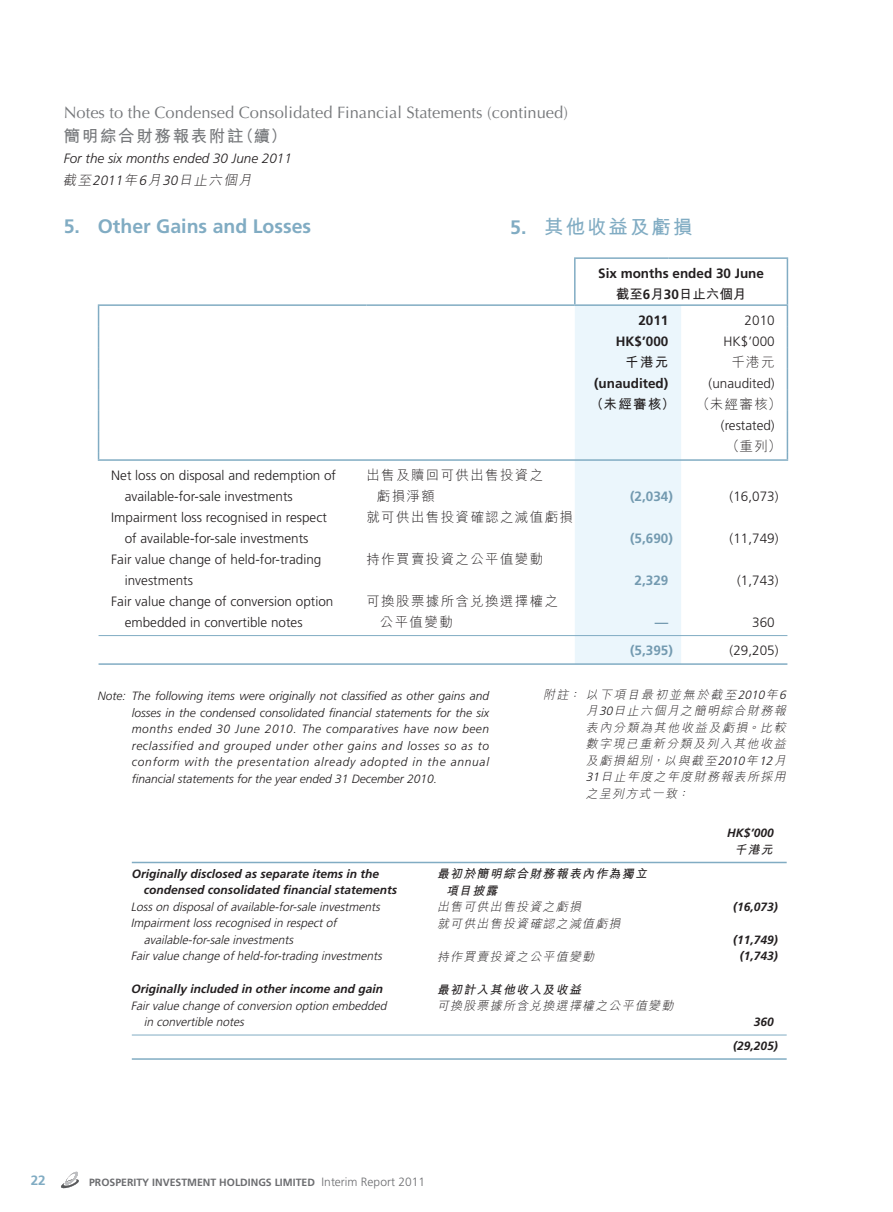
<style>
.page{position:relative;width:893px;height:1212px;background:#fff}
.page>*{position:absolute;margin:0;border:0;box-sizing:border-box;transform-origin:0 0}
.t1{font:700 19.5px "Frutiger LT Std";color:#81acc3}
.t2{font:700 19.5px "M Hei HK";letter-spacing:.1em;color:#81acc3}
.t3{font:16.5px "Optima LT Std";color:#76787b}
.t4{font:700 16.5px "M Hei HK";letter-spacing:.1em;color:#76787b}
.t5{font:300 13.5px/21px "Frutiger LT Std";color:#231f20}
.t6{font:300 13.5px/21px "M Hei HK";letter-spacing:.1em;color:#231f20}
.t7{font:700 13.5px "Frutiger LT Std";color:#231f20}
.t8{font:italic 300 13.5px "Frutiger LT Std";color:#231f20}
.t9{font:700 13.5px "Frutiger LT Std";color:#739ab0}
.t10{font:700 13.5px "M Hei HK";letter-spacing:.05em;color:#231f20}
.t11{font:italic 300 13.5px "M Hei HK";color:#231f20}
.t12{font:700 13.5px "Frutiger LT Std";color:#81acc3}
.t13{font:italic 300 12px/16.5px "Frutiger LT Std";color:#231f20;text-align:justify}
.t14{font:italic 300 12px/16.5px "Frutiger LT Std";color:#231f20}
.t15{font:italic 300 12px/16.5px "M Hei HK";color:#231f20;text-align:justify}
.t16{font:italic 700 12px/16.5px "Frutiger LT Std";color:#231f20}
.t17{font:italic 700 12px "Frutiger LT Std";color:#231f20}
.t18{font:italic 700 12px/16.5px "M Hei HK";color:#231f20}
.t19{font:700 10.5px "Frutiger LT Std";color:#6c6d70}
.s1{font-family:"Frutiger LT Std"}
.s2{font-weight:300;font-size:12px}
</style>
<div class="page">
<svg style="left:61px;top:1171px;width:18px;height:17px"></svg>
<div style="left:575px;top:306px;width:106px;height:357px;background:#ebf6fc"></div>
<hr style="left:99px;top:635px;width:688px;height:1px;background:#81acc3">
<hr style="left:98px;top:304px;width:268px;height:2px;background:#81acc3">
<hr style="left:366px;top:304px;width:209px;height:2px;background:#81acc3">
<svg style="left:98px;top:306px;width:1px;height:153px"></svg>
<svg style="left:787px;top:306px;width:1px;height:153px"></svg>
<hr style="left:98px;top:459px;width:690px;height:2px;background:#81acc3">
<hr style="left:574px;top:257px;width:94px;height:2px;background:#81acc3">
<hr style="left:574px;top:259px;width:2px;height:45px;background:#81acc3">
<hr style="left:668px;top:257px;width:120px;height:2px;background:#81acc3">
<hr style="left:787px;top:259px;width:1px;height:45px;background:#81acc3">
<hr style="left:575px;top:304px;width:213px;height:2px;background:#81acc3">
<hr style="left:99px;top:663px;width:688px;height:2px;background:#81acc3">
<hr style="left:132px;top:1034px;width:655px;height:1px;background:#81acc3">
<hr style="left:132px;top:862px;width:655px;height:1px;background:#81acc3">
<hr style="left:132px;top:1058px;width:655px;height:2px;background:#81acc3">
<h2 class="t3" style="left:64px;top:106px;width:506px">Notes to the Condensed Consolidated Financial Statements (continued)</h2>
<h2 class="t4" style="left:64px;top:130px;width:225px">簡明綜合財務報表附註（續）</h2>
<p class="t8" style="left:64px;top:153px;width:230px">For the six months ended 30 June 2011</p>
<p class="t11" style="left:63px;top:175px;width:192px">截至<span class="s1">2011</span>年<span class="s1">6</span>月<span class="s1">30</span>日止六個月</p>
<h1 class="t1" style="left:64px;top:218px;width:249px">5. Other Gains and Losses</h1>
<h1 class="t2" style="left:510px;top:220px;width:184px"><span class="s1">5.</span> 其他收益及虧損</h1>
<p class="t7" style="left:598px;top:267px;width:167px">Six months ended 30 June</p>
<p class="t10" style="left:616px;top:289px;width:132px">截至<span class="s1">6</span>月<span class="s1">30</span>日止六個月</p>
<p class="t7" style="left:638px;top:314px;width:32px">2011</p>
<p class="t5" style="left:745px;top:310px;width:32px">2010</p>
<p class="t7" style="left:616px;top:335px;width:54px">HK$’000</p>
<p class="t5" style="left:724px;top:331px;width:53px">HK$’000</p>
<p class="t10" style="left:625px;top:357px;width:45px">千港元</p>
<p class="t6" style="left:731px;top:353px;width:45px">千港元</p>
<p class="t7" style="left:594px;top:377px;width:76px">(unaudited)</p>
<p class="t5" style="left:709px;top:373px;width:68px">(unaudited)</p>
<p class="t10" style="left:590px;top:399px;width:87px">（未經審核）</p>
<p class="t6" style="left:696px;top:395px;width:87px">（未經審核）</p>
<p class="t5" style="left:721px;top:415px;width:55px">(restated)</p>
<p class="t6" style="left:726px;top:437px;width:57px">（重列）</p>
<p class="t5" style="left:125px;top:465px;width:213px;text-indent:-14px">Net loss on disposal and redemption of available-for-sale investments</p>
<p class="t6" style="left:377px;top:466px;width:168px;text-indent:-11px">出售及贖回可供出售投資之虧損淨額</p>
<p class="t9" style="left:630px;top:490px;width:44px">(2,034)</p>
<p class="t5" style="left:730px;top:486px;width:50px">(16,073)</p>
<p class="t5" style="left:111px;top:507px;width:217px;text-align:center">Impairment loss recognised in respect of available-for-sale investments</p>
<p class="t6" style="left:366px;top:508px;width:208px">就可供出售投資確認之減值虧損</p>
<p class="t5" style="left:125px;top:549px;width:198px;text-indent:-14px">Fair value change of held-for-trading investments</p>
<p class="t6" style="left:366px;top:550px;width:178px">持作買賣投資之公平值變動</p>
<p class="t5" style="left:125px;top:591px;width:210px;text-indent:-14px">Fair value change of conversion option embedded in convertible notes</p>
<p class="t6" style="left:380px;top:592px;width:180px;text-indent:-14px">可換股票據所含兌換選擇權之公平值變動</p>
<p class="t9" style="left:630px;top:532px;width:44px">(5,690)</p>
<p class="t5" style="left:730px;top:528px;width:50px">(11,749)</p>
<p class="t9" style="left:635px;top:574px;width:35px">2,329</p>
<p class="t5" style="left:737px;top:570px;width:43px">(1,743)</p>
<p class="t9" style="left:655px;top:616px;width:15px">—</p>
<p class="t5" style="left:752px;top:612px;width:24px">360</p>
<p class="t9" style="left:630px;top:644px;width:44px">(5,395)</p>
<p class="t5" style="left:730px;top:640px;width:50px">(29,205)</p>
<p class="t13" style="left:132px;top:689px;width:359px;text-indent:-34px">Note: The following items were originally not classified as other gains and losses in the condensed consolidated financial statements for the six months ended 30 June 2010. The comparatives have now been reclassified and grouped under other gains and losses so as to conform with the presentation already adopted in the annual financial statements for the year ended 31 December 2010.</p>
<p class="t15" style="left:586px;top:688px;width:204px;text-indent:-43px">附註：以下項目最初並無於截至<span class="s1">2010</span>年<span class="s1">6</span>月<span class="s1">30</span>日止六個月之簡明綜合財務報表內分類為其他收益及虧損。比較數字現已重新分類及列入其他收益及虧損組別，以與截至<span class="s1">2010</span>年<span class="s1">12</span>月<span class="s1">31</span>日止年度之年度財務報表所採用之呈列方式一致：</p>
<p class="t16" style="left:727px;top:825px;width:48px">HK$’000</p>
<p class="t18" style="left:734px;top:843px;width:42px">千港元</p>
<p class="t16" style="left:144px;top:866px;width:255px;text-indent:-12px">Originally disclosed as separate items in the condensed consolidated financial statements</p>
<p class="t18" style="left:446px;top:867px;width:205px;text-indent:-9px">最初於簡明綜合財務報表內作為獨立項目披露</p>
<p class="t14" style="left:131px;top:899px;width:253px">Loss on disposal of available-for-sale investments</p>
<p class="t15" style="left:437px;top:900px;width:148px">出售可供出售投資之虧損</p>
<p class="t16" style="left:733px;top:899px;width:46px">(16,073)</p>
<p class="t14" style="left:144px;top:916px;width:197px;text-indent:-13px">Impairment loss recognised in respect of available-for-sale investments</p>
<p class="t15" style="left:437px;top:916px;width:187px">就可供出售投資確認之減值虧損</p>
<p class="t16" style="left:733px;top:932px;width:46px">(11,749)</p>
<p class="t14" style="left:131px;top:949px;width:255px">Fair value change of held-for-trading investments</p>
<p class="t15" style="left:437px;top:949px;width:161px">持作買賣投資之公平值變動</p>
<p class="t16" style="left:740px;top:949px;width:40px">(1,743)</p>
<p class="t17" style="left:131px;top:984px;width:255px">Originally included in other income and gain</p>
<p class="t18" style="left:437px;top:982px;width:148px">最初計入其他收入及收益</p>
<p class="t14" style="left:144px;top:998px;width:246px;text-indent:-13px">Fair value change of conversion option embedded in convertible notes</p>
<p class="t15" style="left:437px;top:999px;width:240px">可換股票據所含兌換選擇權之公平值變動</p>
<p class="t16" style="left:733px;top:1011px;width:46px;line-height:23.7px;text-indent:21px">360 (29,205)</p>
<p class="t12" style="left:31px;top:1175px;width:17px">22</p>
<p class="t19" style="left:89px;top:1178px;width:337px">PROSPERITY INVESTMENT HOLDINGS LIMITED <span class="s2">Interim Report 2011</span></p>
</div>
